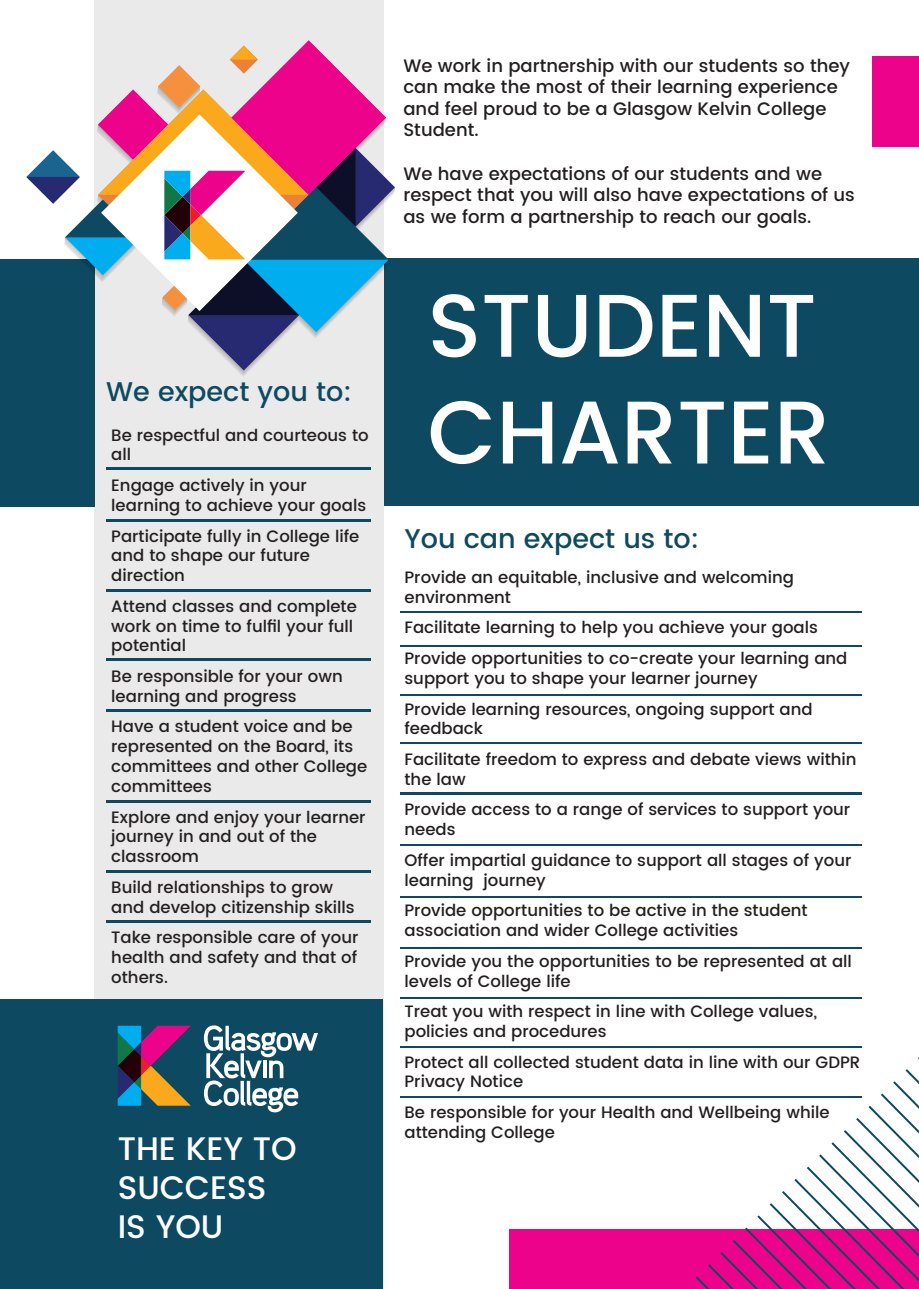
<style>
.page{position:relative;width:919px;height:1289px;background:#fff}
.page>*{position:absolute;margin:0;border:0;box-sizing:border-box;transform-origin:0 0}
.t1{font:500 88.95px/106.6px "Poppins";color:#fff}
.t2{font:500 32.55px/39px "Poppins";color:#fff}
.t3{font:500 27px "Poppins";color:#0d4a61}
.t4{font:500 18px/21.6px "Poppins";color:#231f20}
.t5{font:500 16.5px/19.8px "Poppins";color:#231f20}
</style>
<div class="page">
<div style="left:872px;top:56px;width:46px;height:90px;background:#ed028c"></div>
<div style="left:383px;top:258px;width:535px;height:247px;background:#0d4a61"></div>
<div style="left:509px;top:1229px;width:409px;height:59px;background:#ed028c"></div>
<div style="left:94px;top:0;width:289px;height:1288px;background:#eaeaea"></div>
<div style="left:0;top:998px;width:382px;height:290px;background:#0d4a61"></div>
<svg style="left:118px;top:1025px;width:73px;height:80px"></svg>
<svg style="left:204px;top:1025px;width:114px;height:87px"></svg>
<hr style="left:106px;top:467px;width:264px;height:2px;background:#0d4a61">
<hr style="left:106px;top:519px;width:264px;height:2px;background:#0d4a61">
<hr style="left:106px;top:589px;width:264px;height:2px;background:#0d4a61">
<hr style="left:106px;top:658px;width:264px;height:2px;background:#0d4a61">
<hr style="left:106px;top:709px;width:264px;height:2px;background:#0d4a61">
<hr style="left:106px;top:800px;width:264px;height:2px;background:#0d4a61">
<hr style="left:106px;top:870px;width:264px;height:2px;background:#0d4a61">
<hr style="left:106px;top:920px;width:264px;height:2px;background:#0d4a61">
<div style="left:0;top:259px;width:94px;height:248px;background:#0d4a61"></div>
<hr style="left:400px;top:611px;width:461px;height:2px;background:#0d4a61">
<hr style="left:400px;top:644px;width:461px;height:2px;background:#0d4a61">
<hr style="left:400px;top:693px;width:461px;height:2px;background:#0d4a61">
<hr style="left:400px;top:742px;width:461px;height:2px;background:#0d4a61">
<hr style="left:400px;top:792px;width:461px;height:2px;background:#0d4a61">
<hr style="left:400px;top:843px;width:461px;height:2px;background:#0d4a61">
<hr style="left:400px;top:896px;width:461px;height:2px;background:#0d4a61">
<hr style="left:400px;top:946px;width:461px;height:2px;background:#0d4a61">
<hr style="left:400px;top:996px;width:461px;height:2px;background:#0d4a61">
<hr style="left:400px;top:1045px;width:461px;height:2px;background:#0d4a61">
<hr style="left:400px;top:1096px;width:461px;height:2px;background:#0d4a61">
<svg style="left:26px;top:40px;width:369px;height:330px"></svg>
<svg style="left:683px;top:1069px;width:235px;height:220px"></svg>
<h3 class="t3" style="left:106px;top:372px;width:247px">We expect you to:</h3>
<p class="t5" style="left:111px;top:425px;width:259px">Be respectful and courteous to all</p>
<p class="t5" style="left:111px;top:476px;width:256px">Engage actively in your learning to achieve your goals</p>
<p class="t5" style="left:111px;top:526px;width:250px">Participate fully in College life and to shape our future direction</p>
<p class="t5" style="left:111px;top:596px;width:247px">Attend classes and complete work on time to fulfil your full potential</p>
<p class="t5" style="left:111px;top:666px;width:233px">Be responsible for your own learning and progress</p>
<p class="t5" style="left:111px;top:717px;width:257px">Have a student voice and be represented on the Board, its committees and other College committees</p>
<p class="t5" style="left:111px;top:807px;width:256px">Explore and enjoy your learner journey in and out of the classroom</p>
<p class="t5" style="left:111px;top:877px;width:245px">Build relationships to grow and develop citizenship skills</p>
<p class="t5" style="left:111px;top:927px;width:249px;text-align:justify">Take responsible care of your health and safety and that of others.</p>
<h2 class="t2" style="left:118px;top:1129px;width:181px">THE KEY TO<br>SUCCESS<br>IS YOU</h2>
<p class="t4" style="left:403px;top:55px;width:448px">We work in partnership with our students so they can make the most of their learning experience and feel proud to be a Glasgow Kelvin College Student.</p>
<p class="t4" style="left:403px;top:163px;width:453px">We have expectations of our students and we respect that you will also have expectations of us as we form a partnership to reach our goals.</p>
<h1 class="t1" style="left:427px;top:274px;width:404px">STUDENT<br>CHARTER</h1>
<h3 class="t3" style="left:404px;top:518px;width:296px">You can expect us to:</h3>
<p class="t5" style="left:404px;top:567px;width:391px">Provide an equitable, inclusive and welcoming environment</p>
<p class="t5" style="left:404px;top:612px;width:444px;line-height:30.6px">Facilitate learning to help you achieve your goals<br>Provide opportunities to co-create your learning and</p>
<p class="t5" style="left:404px;top:663px;width:409px;line-height:30.6px">support you to shape your learner journey<br>Provide learning resources, ongoing support and</p>
<p class="t5" style="left:404px;top:713px;width:453px;line-height:30.6px">feedback<br>Facilitate freedom to express and debate views within</p>
<p class="t5" style="left:404px;top:764px;width:447px;line-height:30.6px">the law<br>Provide access to a range of services to support your</p>
<p class="t5" style="left:404px;top:814px;width:448px;line-height:30.6px">needs<br>Offer impartial guidance to support all stages of your</p>
<p class="t5" style="left:404px;top:865px;width:404px;line-height:30.6px">learning journey<br>Provide opportunities to be active in the student</p>
<p class="t5" style="left:404px;top:915px;width:449px;line-height:30.6px">association and wider College activities<br>Provide you the opportunities to be represented at all</p>
<p class="t5" style="left:404px;top:965px;width:414px;line-height:30.6px">levels of College life<br>Treat you with respect in line with College values,</p>
<p class="t5" style="left:404px;top:1016px;width:457px;line-height:30.6px">policies and procedures<br>Protect all collected student data in line with our GDPR</p>
<p class="t5" style="left:404px;top:1066px;width:426px;line-height:30.6px">Privacy Notice<br>Be responsible for your Health and Wellbeing while</p>
<p class="t5" style="left:404px;top:1122px;width:152px">attending College</p>
</div>
